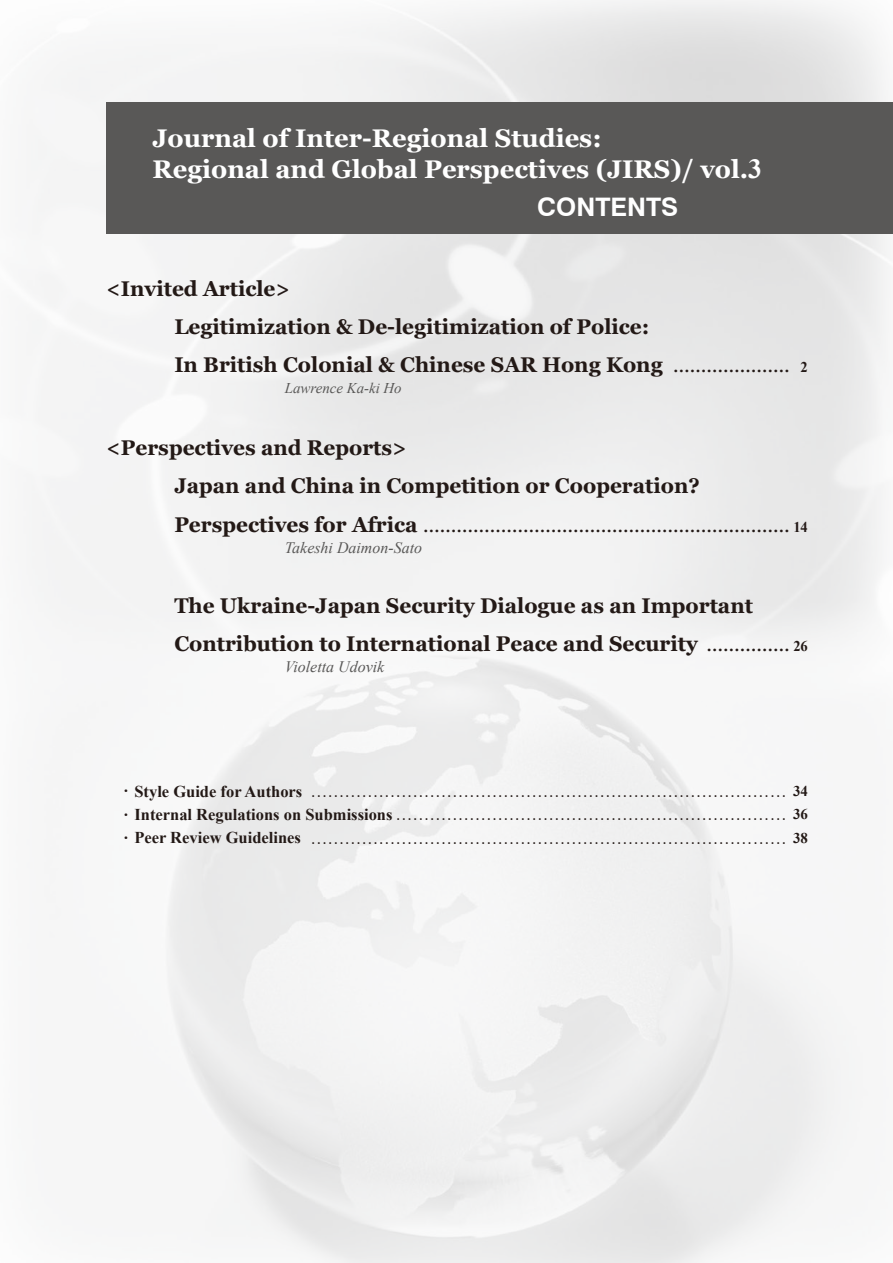
<style>
.page{position:relative;width:893px;height:1263px;background:#fff}
.page>*{position:absolute;margin:0;border:0;box-sizing:border-box;transform-origin:0 0}
.t1{font:700 25.5px/31.2px "Georgia";color:#fff}
.t2{font:700 25.5px "Swiss 721 BT";color:#fff}
.t3{font:700 21.3px/38.2px "Georgia";color:#231916}
.t4{font:16.95px "Times New Roman";color:#231916}
.t5{font:700 16.95px "Times New Roman";color:#231916}
.t6{font:700 16.5px "Times New Roman";color:#231916}
.t7{font:italic 15.9px "Times New Roman";color:#595857}
.t8{font:italic 14.85px "Times New Roman";color:#595857}
.s1{font-family:"Times New Roman";font-size:27.6px}
.s2{font-family:"Times New Roman";font-size:16.95px}
.s3{font-family:"Times New Roman";font-size:14.85px}
.s4{font-family:"Georgia";font-size:21.3px}
.s5{font-size:14.85px}
.s6{font-family:"Ryumin Pro";font-size:16.5px}
.s7{font-weight:700;font-size:16.5px}
.s8{font-weight:700;font-size:14.85px}
.s9{font-family:"Ryumin Pro";font-weight:400}
.s10{font-weight:400;font-size:16.95px}
</style>
<div class="page">
<div style="left:106px;top:102px;width:787px;height:132px;background:#595857"></div>
<p class="t1" style="left:152px;top:123px;width:611px">Journal of Inter-Regional Studies:<br>Regional and Global Perspectives (JIRS)/ vol.<span class="s1">3</span></p>
<p class="t2" style="left:537px;top:192px;width:142px">CONTENTS</p>
<p class="t3" style="left:174px;top:269px;width:635px;text-indent:-68px">&lt;Invited Article&gt;<br>Legitimization &amp; De-legitimization of Police:<br>In British Colonial &amp; Chinese SAR Hong Kong <span class="s2">…………………</span> <span class="s3">2</span></p>
<p class="t8" style="left:285px;top:378px;width:118px">Lawrence Ka-ki Ho</p>
<p class="t3" style="left:174px;top:429px;width:527px;text-indent:-68px">&lt;Perspectives and Reports&gt;<br>Japan and China in Competition or Cooperation?</p>
<p class="t5" style="left:174px;top:514px;width:635px"><span class="s4">Perspectives for Africa</span> ………………………………………………………… <span class="s5">14</span></p>
<p class="t7" style="left:285px;top:537px;width:139px">Takeshi Daimon-Sato</p>
<p class="t3" style="left:174px;top:586px;width:635px">The Ukraine-Japan Security Dialogue as an Important<br>Contribution to International Peace and Security <span class="s2">……………</span> <span class="s3">26</span></p>
<p class="t7" style="left:285px;top:656px;width:101px">Violetta Udovik</p>
<p class="t4" style="left:118px;top:779px;width:691px"><span class="s6">・</span><span class="s7">Style Guide for Authors</span> ………………………………………………………………………… <span class="s8">34</span></p>
<p class="t6" style="left:118px;top:802px;width:691px"><span class="s9">・</span>Internal Regulations on Submissions <span class="s10">……………………………………………………………</span> <span class="s5">36</span></p>
<p class="t4" style="left:118px;top:826px;width:691px"><span class="s6">・</span><span class="s7">Peer Review Guidelines</span> ………………………………………………………………………… <span class="s8">38</span></p>
</div>
